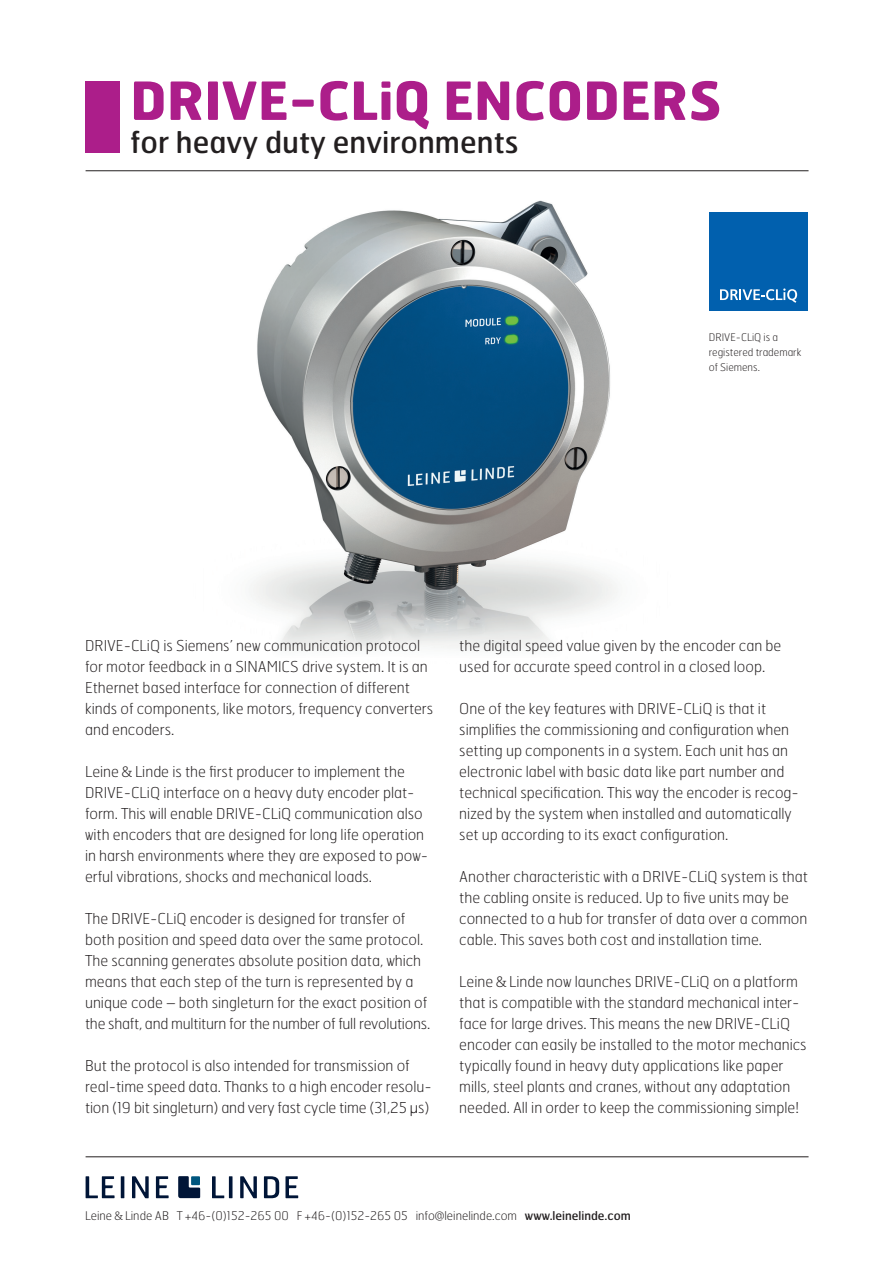
<style>
.page{position:relative;width:893px;height:1263px;background:#fff}
.page>*{position:absolute;margin:0;border:0;box-sizing:border-box;transform-origin:0 0}
.t1{font:700 52.5px "Hermes";color:#ac1e8a}
.t2{font:30px "Hermes";color:#231f20}
.t3{font:100 15px/21px "Hermes";color:#231f20}
.t4{font:100 12px "Hermes";color:#231f20}
.t5{font:100 10.5px/15px "Hermes";color:#231f20}
.s1{font-family:"Caecilia LT";font-weight:300}
.s2{font-family:"Helvetica";font-weight:300}
.s3{font-weight:400}
</style>
<div class="page">
<div style="left:86px;top:81px;width:34px;height:72px;background:#ac1e8a"></div>
<hr style="left:86px;top:170px;width:722px;height:1px;background:#231f20">
<img style="left:250px;top:200px;width:529px;height:450px">
<hr style="left:86px;top:1156px;width:722px;height:1px;background:#231f20">
<svg style="left:86px;top:1176px;width:29px;height:22px"></svg>
<hr style="left:121px;top:1176px;width:3px;height:22px;background:#001537">
<svg style="left:132px;top:1176px;width:17px;height:22px"></svg>
<svg style="left:156px;top:1176px;width:13px;height:22px"></svg>
<svg style="left:212px;top:1176px;width:12px;height:22px"></svg>
<hr style="left:229px;top:1176px;width:3px;height:22px;background:#001537">
<svg style="left:240px;top:1176px;width:17px;height:22px"></svg>
<svg style="left:264px;top:1176px;width:15px;height:22px"></svg>
<svg style="left:285px;top:1176px;width:13px;height:22px"></svg>
<svg style="left:178px;top:1176px;width:22px;height:22px"></svg>
<div style="left:191px;top:1176px;width:9px;height:9px;background:#00567e"></div>
<div style="left:709px;top:213px;width:98px;height:98px;background:#0160ae"></div>
<svg style="left:720px;top:288px;width:77px;height:15px"></svg>
<h1 class="t1" style="left:130px;top:66px;width:593px">DRIVE-CLiQ ENCODERS</h1>
<h2 class="t2" style="left:130px;top:130px;width:390px">for heavy duty environments</h2>
<p class="t5" style="left:709px;top:331px;width:94px">DRIVE-CLiQ is a registered trademark of Siemens.</p>
<p class="t3" style="left:85px;top:637px;width:350px">DRIVE-CLiQ is Siemens’ new communication protocol for motor feedback in a SINAMICS drive system. It is an Ethernet based interface for connection of different kinds of components, like motors, frequency converters and encoders.</p>
<p class="t3" style="left:85px;top:763px;width:345px">Leine <span class="s1">&amp;</span> Linde is the first producer to implement the DRIVE-CLiQ interface on a heavy duty encoder plat&shy;form. This will enable DRIVE-CLiQ communication also with encoders that are designed for long life operation in harsh environments where they are exposed to pow&shy;erful vibrations, shocks and mechanical loads.</p>
<p class="t3" style="left:85px;top:910px;width:347px">The DRIVE-CLiQ encoder is designed for transfer of both position and speed data over the same protocol.<br>The scanning generates absolute position data, which means that each step of the turn is represented by a unique code – both singleturn for the exact position of the shaft, and multiturn for the number of full revolutions.</p>
<p class="t3" style="left:85px;top:1057px;width:348px">But the protocol is also intended for transmission of real-time speed data. Thanks to a high encoder resolu&shy;tion (19 bit singleturn) and very fast cycle time (31,25 <span class="s2">µ</span>s)</p>
<p class="t3" style="left:459px;top:637px;width:324px">the digital speed value given by the encoder can be used for accurate speed control in a closed loop.</p>
<p class="t3" style="left:459px;top:700px;width:341px">One of the key features with DRIVE-CLiQ is that it simplifies the commissioning and configuration when setting up components in a system. Each unit has an electronic label with basic data like part number and technical specification. This way the encoder is recog&shy;nized by the system when installed and automatically set up according to its exact configuration.</p>
<p class="t3" style="left:459px;top:868px;width:350px">Another characteristic with a DRIVE-CLiQ system is that the cabling onsite is reduced. Up to five units may be connected to a hub for transfer of data over a common cable. This saves both cost and installation time.</p>
<p class="t3" style="left:459px;top:973px;width:349px">Leine <span class="s1">&amp;</span> Linde now launches DRIVE-CLiQ on a platform that is compatible with the standard mechanical inter&shy;face for large drives. This means the new DRIVE-CLiQ encoder can easily be installed to the motor mechanics typically found in heavy duty applications like paper mills, steel plants and cranes, without any adaptation needed. All in order to keep the commissioning simple!</p>
<p class="t4" style="left:85px;top:1211px;width:547px">Leine <span class="s1">&amp;</span> Linde AB T +46-(0)152-265 00 F +46-(0)152-265 05 info@leinelinde.com <span class="s3">www.leinelinde.com</span></p>
</div>
